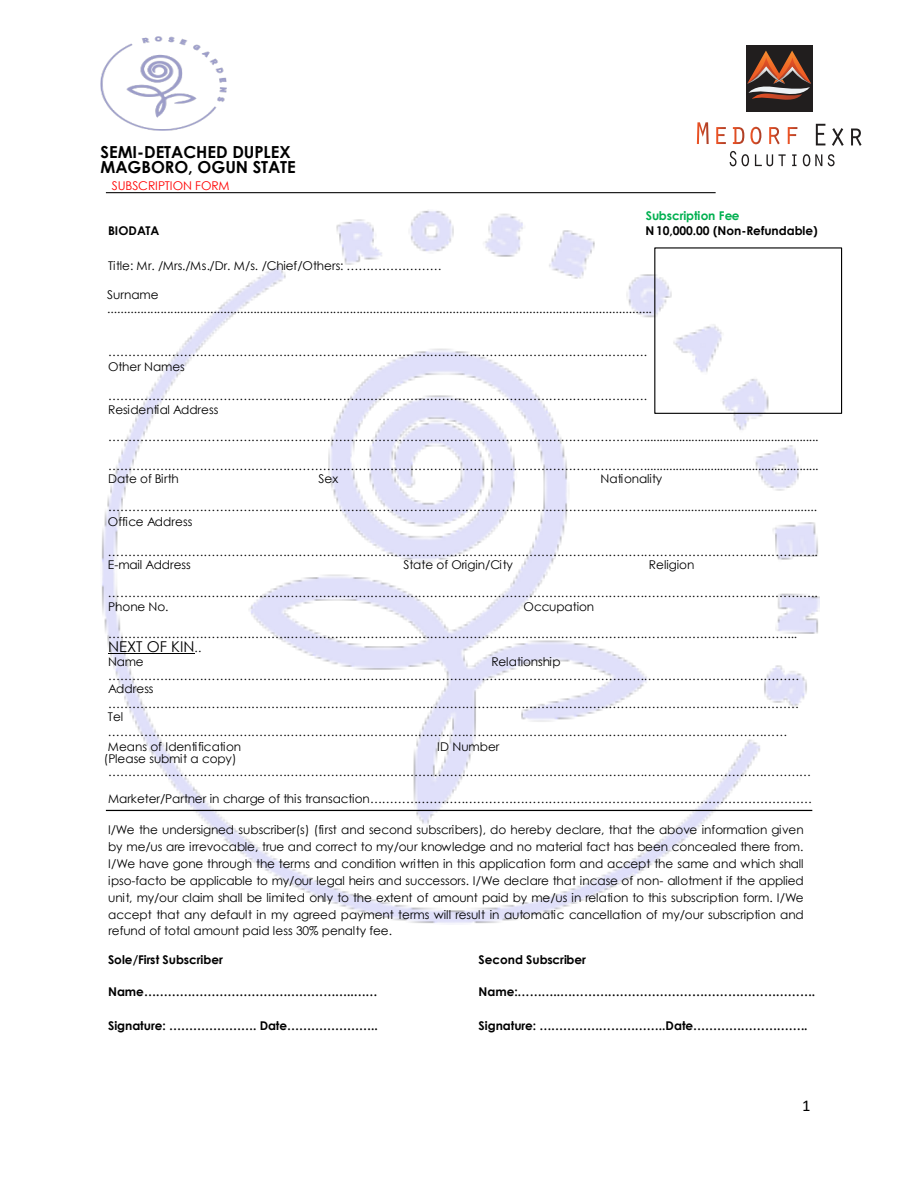
<style>
.page{position:relative;width:918px;height:1188px;background:#fff}
.page>*{position:absolute;margin:0;border:0;box-sizing:border-box;transform-origin:0 0}
.t1{font:700 16.5px/15px "Century Gothic";letter-spacing:-.005em;color:#000}
.t2{font:16.5px "Calibri";color:#000}
.t3{font:15px "Century Gothic";color:#000}
.t4{font:12px/17px "Century Gothic";letter-spacing:-.005em;color:#000}
.t5{font:700 12px "Century Gothic";color:#000}
.t6{font:12px "Century Gothic";letter-spacing:-.005em;color:#f00}
.t7{font:700 12px "Century Gothic";letter-spacing:-.005em;color:#00b050}
.s1{font-size:12px}
</style>
<div class="page">
<img style="left:102px;top:210px;width:717px;height:713px">
<hr style="left:106px;top:810px;width:706px;height:1px;background:#000">
<div style="left:654px;top:247px;width:188px;height:167px;border:1px solid #000"></div>
<hr style="left:106px;top:192px;width:610px;height:1px;background:#000">
<hr style="left:108px;top:653px;width:87px;height:1px;background:#000">
<img style="left:100px;top:36px;width:126px;height:94px">
<svg style="left:730px;top:151px;width:19px;height:15px"></svg>
<svg style="left:755px;top:154px;width:31px;height:12px"></svg>
<svg style="left:792px;top:154px;width:5px;height:12px"></svg>
<svg style="left:803px;top:154px;width:19px;height:12px"></svg>
<svg style="left:828px;top:154px;width:7px;height:12px"></svg>
<svg style="left:697px;top:122px;width:12px;height:22px"></svg>
<svg style="left:716px;top:127px;width:10px;height:17px"></svg>
<svg style="left:733px;top:127px;width:11px;height:17px"></svg>
<svg style="left:750px;top:127px;width:11px;height:17px"></svg>
<svg style="left:769px;top:127px;width:11px;height:17px"></svg>
<svg style="left:788px;top:127px;width:9px;height:17px"></svg>
<svg style="left:816px;top:124px;width:9px;height:21px"></svg>
<svg style="left:832px;top:128px;width:12px;height:18px"></svg>
<svg style="left:851px;top:129px;width:11px;height:17px"></svg>
<svg style="left:746px;top:111px;width:67px;height:1px"></svg>
<div style="left:746px;top:45px;width:67px;height:66px;background:#211e1e"></div>
<svg style="left:747px;top:51px;width:64px;height:49px"></svg>
<h1 class="t1" style="left:100px;top:144px;width:197px">SEMI-DETACHED DUPLEX<br>MAGBORO, OGUN STATE</h1>
<p class="t6" style="left:112px;top:177px;width:119px">SUBSCRIPTION FORM</p>
<p class="t7" style="left:646px;top:206px;width:95px">Subscription Fee</p>
<p class="t5" style="left:108px;top:221px;width:53px">BIODATA</p>
<p class="t5" style="left:645px;top:221px;width:174px">N10,000.00 (Non-Refundable)</p>
<p class="t4" style="left:108px;top:257px;width:335px">Title: Mr. /Mrs./Ms./Dr. M/s. /Chief/Others: ……………………</p>
<p class="t4" style="left:107px;top:287px;width:546px;line-height:14.5px">Surname ....................................................................................................................................................................</p>
<p class="t4" style="left:108px;top:344px;width:541px;line-height:14.7px">……………………………………………………………………………………………………………………….<br>Other Names</p>
<p class="t4" style="left:108px;top:389px;width:541px;line-height:13.5px">……………………………………………………………………………………………………………………….<br>Residential Address</p>
<p class="t4" style="left:108px;top:428px;width:712px">……………………………………………………………………………………………………………………….......................................................</p>
<p class="t4" style="left:108px;top:458px;width:712px;line-height:13.5px">……………………………………………………………………………………………………………………….......................................................<br>Date of Birth</p>
<p class="t4" style="left:318px;top:470px;width:21px">Sex</p>
<p class="t4" style="left:600px;top:470px;width:63px">Nationality</p>
<p class="t4" style="left:108px;top:500px;width:711px;line-height:14.7px">………………………………………………………………………………………………………………………....................................................<br>Office Address</p>
<p class="t4" style="left:108px;top:544px;width:711px;line-height:13.5px">……………………………………………………………………………………………………………………………………………………………..<br>E-mail Address</p>
<p class="t4" style="left:404px;top:556px;width:111px">State of Origin/City</p>
<p class="t4" style="left:649px;top:556px;width:47px">Religion</p>
<p class="t4" style="left:108px;top:586px;width:711px;line-height:13.5px">……………………………………………………………………………………………………………………………………………………………..<br>Phone No.</p>
<p class="t4" style="left:524px;top:598px;width:72px">Occupation</p>
<p class="t4" style="left:108px;top:625px;width:691px">………………………………………………………………………………………………………………………………………………………...</p>
<p class="t3" style="left:108px;top:636px;width:95px">NEXT OF KIN<span class="s1">..</span></p>
<p class="t4" style="left:108px;top:653px;width:37px">Name</p>
<p class="t4" style="left:108px;top:655px;width:693px;line-height:13.8px;text-indent:383px">Relationship …………………………………………………………………………………………………………………………………………………………<br>Address …………………………………………………………………………………………………………………………………………………………<br>Tel</p>
<p class="t4" style="left:108px;top:724px;width:681px;line-height:14.7px">………………………………………………………………………………………………………………………………………………………<br>Means of Identification</p>
<p class="t4" style="left:437px;top:738px;width:64px">ID Number</p>
<p class="t4" style="left:108px;top:752px;width:705px;line-height:13.2px;text-indent:-4px">(Please submit a copy) ……………………………………………………………………………………………………………………………………………………………</p>
<p class="t4" style="left:108px;top:790px;width:706px">Marketer/Partner in charge of this transaction…………………………………………………………………………………………………</p>
<p class="t4" style="left:108px;top:821px;width:697px;text-align:justify">I/We the undersigned subscriber(s) (first and second subscribers), do hereby declare, that the above information given by me/us are irrevocable, true and correct to my/our knowledge and no material fact has been concealed there from.<br>I/We have gone through the terms and condition written in this application form and accept the same and which shall ipso-facto be applicable to my/our legal heirs and successors. I/We declare that incase of non- allotment if the applied unit, my/our claim shall be limited only to the extent of amount paid by me/us in relation to this subscription form. I/We accept that any default in my agreed payment terms will result in automatic cancellation of my/our subscription and refund of total amount paid less 30% penalty fee.</p>
<p class="t5" style="left:108px;top:950px;width:116px">Sole/First Subscriber</p>
<p class="t5" style="left:479px;top:950px;width:109px">Second Subscriber</p>
<p class="t5" style="left:108px;top:982px;width:271px">Name……………………………………………..……</p>
<p class="t5" style="left:479px;top:982px;width:338px">Name:………..……………………………………………………….</p>
<p class="t5" style="left:108px;top:1017px;width:271px">Signature: …………………. Date…………………..</p>
<p class="t5" style="left:479px;top:1017px;width:331px">Signature: …………………………..Date………………………..</p>
<h1 class="t2" style="left:802px;top:1094px;width:10px">1</h1>
</div>
